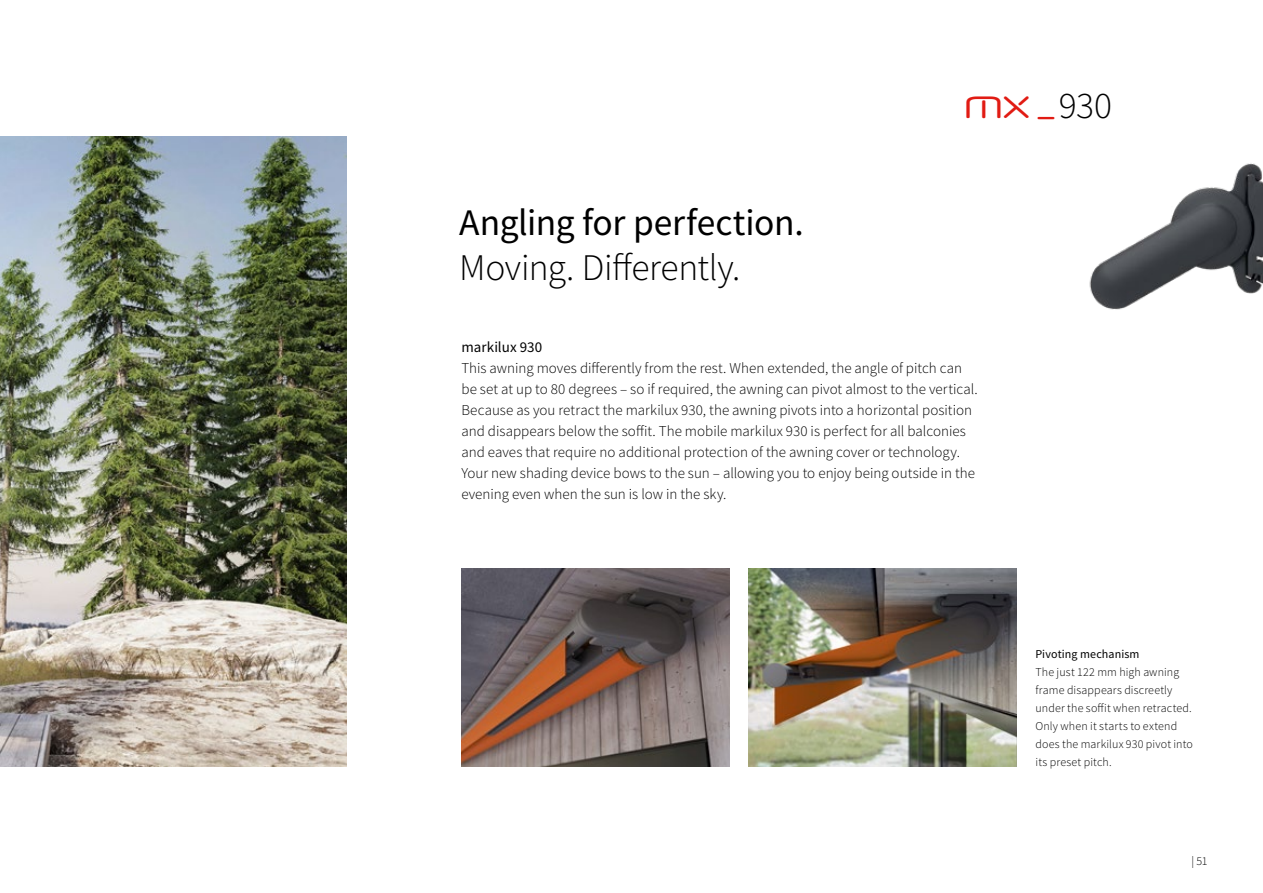
<style>
.page{position:relative;width:1263px;height:893px;background:#fff}
.page>*{position:absolute;margin:0;border:0;box-sizing:border-box;transform-origin:0 0}
.t1{font:37.5px "Source Sans Pro";letter-spacing:-.01em;color:#000}
.t2{font:300 37.5px "Source Sans Pro";letter-spacing:-.01em;color:#000}
.t3{font:30px "Neuropol Nova Rg";color:#e11b13}
.t4{font:300 15px/21px "Source Sans Pro";color:#000}
.t5{font:15px "Source Sans Pro";color:#000}
.t6{font:300 12px/18px "Source Sans Pro";letter-spacing:.015em;color:#000}
.t7{font:12px "Source Sans Pro";letter-spacing:.01em;color:#000}
.s1{font-family:"Source Sans Pro";font-weight:300;font-size:37.5px;color:#000}
</style>
<div class="page">
<img style="left:0;top:136px;width:347px;height:630px">
<img style="left:1089px;top:163px;width:174px;height:147px">
<img style="left:461px;top:568px;width:268px;height:198px">
<img style="left:748px;top:568px;width:268px;height:198px">
<h1 class="t1" style="left:459px;top:199px;width:346px">Angling for perfection.</h1>
<h1 class="t2" style="left:459px;top:245px;width:283px">Moving. Differently.</h1>
<h2 class="t3" style="left:964px;top:88px;width:149px">MX –<span class="s1">930</span></h2>
<p class="t5" style="left:461px;top:338px;width:82px">markilux 930</p>
<p class="t4" style="left:461px;top:358px;width:518px">This awning moves differently from the rest. When extended, the angle of pitch can be set at up to 80 degrees – so if required, the awning can pivot almost to the vertical.<br>Because as you retract the markilux 930, the awning pivots into a horizontal position and disappears below the soffit. The mobile markilux 930 is perfect for all balconies and eaves that require no additional protection of the awning cover or technology.<br>Your new shading device bows to the sun – allowing you to enjoy being outside in the evening even when the sun is low in the sky.</p>
<p class="t7" style="left:1035px;top:646px;width:106px">Pivoting mechanism</p>
<p class="t6" style="left:1035px;top:663px;width:159px">The just 122 mm high awning frame disappears discreetly under the soffit when retracted.<br>Only when it starts to extend does the markilux 930 pivot into its preset pitch.</p>
<p class="t6" style="left:1191px;top:852px;width:18px">| 51</p>
</div>
